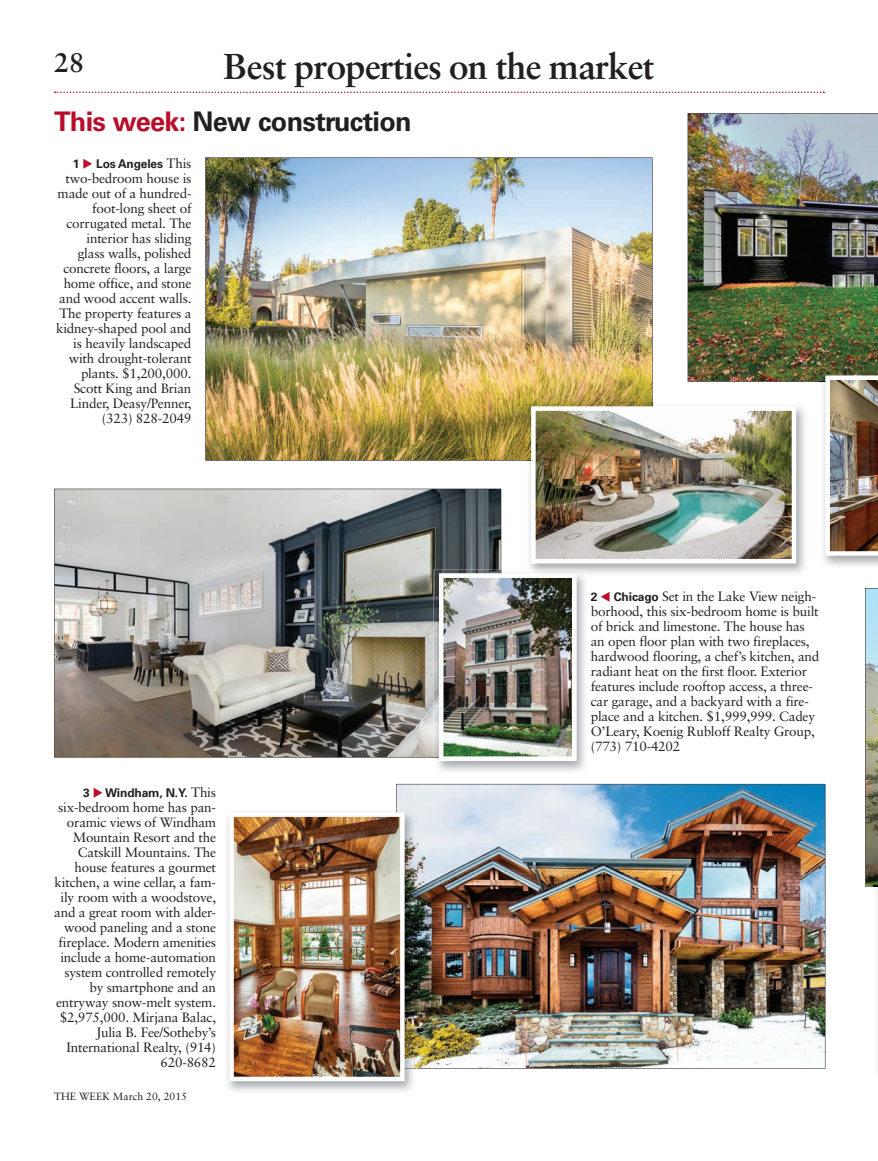
<style>
.page{position:relative;width:878px;height:1161px;background:#fff}
.page>*{position:absolute;margin:0;border:0;box-sizing:border-box;transform-origin:0 0}
.t1{font:700 36px "Sabon";letter-spacing:-.025em;color:#231f20}
.t2{font:700 27px "Univers LT Std";letter-spacing:-.025em;color:#231f20}
.t3{font:700 27px "Sabon";color:#231f20}
.t4{font:13.5px/15px "Sabon";letter-spacing:-.015em;color:#231f20;text-align:right}
.t5{font:700 12px "Univers LT Std";letter-spacing:-.01em;color:#231f20}
.t6{font:10.5px "Sabon";color:#231f20}
.s1{color:#ba0d2b}
.s2{font-family:"Sabon";font-weight:400;font-size:13.5px}
.s3{font-family:"Univers LT Std";font-weight:700;font-size:12px}
</style>
<div class="page">
<svg style="left:55px;top:92px;width:769px;height:1px"></svg>
<img style="left:205px;top:157px;width:447px;height:304px">
<img style="left:54px;top:489px;width:447px;height:269px">
<img style="left:396px;top:784px;width:429px;height:285px">
<img style="left:687px;top:113px;width:191px;height:269px">
<img style="left:227px;top:817px;width:186px;height:275px">
<img style="left:396px;top:808px;width:20px;height:260px">
<img style="left:234px;top:817px;width:165px;height:259px">
<div style="left:229px;top:812px;width:175px;height:269px;border:4px solid #fff"></div>
<img style="left:819px;top:372px;width:59px;height:194px">
<img style="left:819px;top:381px;width:6px;height:2px">
<img style="left:825px;top:375px;width:53px;height:181px">
<svg style="left:865px;top:588px;width:13px;height:480px"></svg>
<img style="left:437px;top:570px;width:148px;height:202px">
<img style="left:433px;top:570px;width:68px;height:187px">
<img style="left:439px;top:573px;width:137px;height:188px">
<img style="left:529px;top:402px;width:276px;height:172px">
<img style="left:525px;top:402px;width:127px;height:59px">
<img style="left:525px;top:570px;width:63px;height:6px">
<img style="left:525px;top:573px;width:51px;height:3px">
<img style="left:536px;top:411px;width:255px;height:148px">
<div style="left:531px;top:406px;width:265px;height:158px;border:4px solid #fff"></div>
<h2 class="t3" style="left:54px;top:46px;width:32px">28</h2>
<h1 class="t1" style="left:223px;top:44px;width:432px">Best properties on the market</h1>
<h2 class="t2" style="left:54px;top:106px;width:359px"><span class="s1">This week:</span> New construction</h2>
<p class="t5" style="left:73px;top:157px;width:8px">1</p>
<p class="t5" style="left:96px;top:157px;width:97px">Los Angeles <span class="s2">This</span></p>
<p class="t4" style="left:56px;top:171px;width:137px">two-bedroom house is made out of a hundred&shy;foot-long sheet of corrugated metal. The interior has sliding<br>glass walls, polished concrete floors, a large home office, and stone and wood accent walls.<br>The property features a kidney-shaped pool and is heavily landscaped with drought-tolerant plants. $1,200,000.<br>Scott King and Brian<br>Linder, Deasy/Penner, (323) 828-2049</p>
<p class="t5" style="left:83px;top:786px;width:8px">3</p>
<p class="t5" style="left:105px;top:786px;width:113px">Windham, N.Y. <span class="s2">This</span></p>
<p class="t4" style="left:54px;top:800px;width:163px">six-bedroom home has pan&shy;oramic views of Windham<br>Mountain Resort and the<br>Catskill Mountains. The house features a gourmet kitchen, a wine cellar, a fam&shy;ily room with a woodstove, and a great room with alder&shy;wood paneling and a stone fireplace. Modern amenities include a home-automation system controlled remotely by smartphone and an entryway snow-melt system. $2,975,000. Mirjana Balac,<br>Julia B. Fee/Sotheby’s<br>International Realty, (914)<br>620-8682</p>
<p class="t6" style="left:54px;top:1090px;width:135px">THE WEEK March 20, 2015</p>
<p class="t4" style="left:590px;top:589px;width:230px;text-align:left"><span class="s3">2</span> <span class="s1">▼</span> <span class="s3">Chicago</span> Set in the Lake View neigh&shy;borhood, this six-bedroom home is built of brick and limestone. The house has an open floor plan with two fireplaces, hardwood flooring, a chef’s kitchen, and radiant heat on the first floor. Exterior features include rooftop access, a three&shy;car garage, and a backyard with a fire&shy;place and a kitchen. $1,999,999. Cadey O’Leary, Koenig Rubloff Realty Group, (773) 710-4202</p>
</div>
